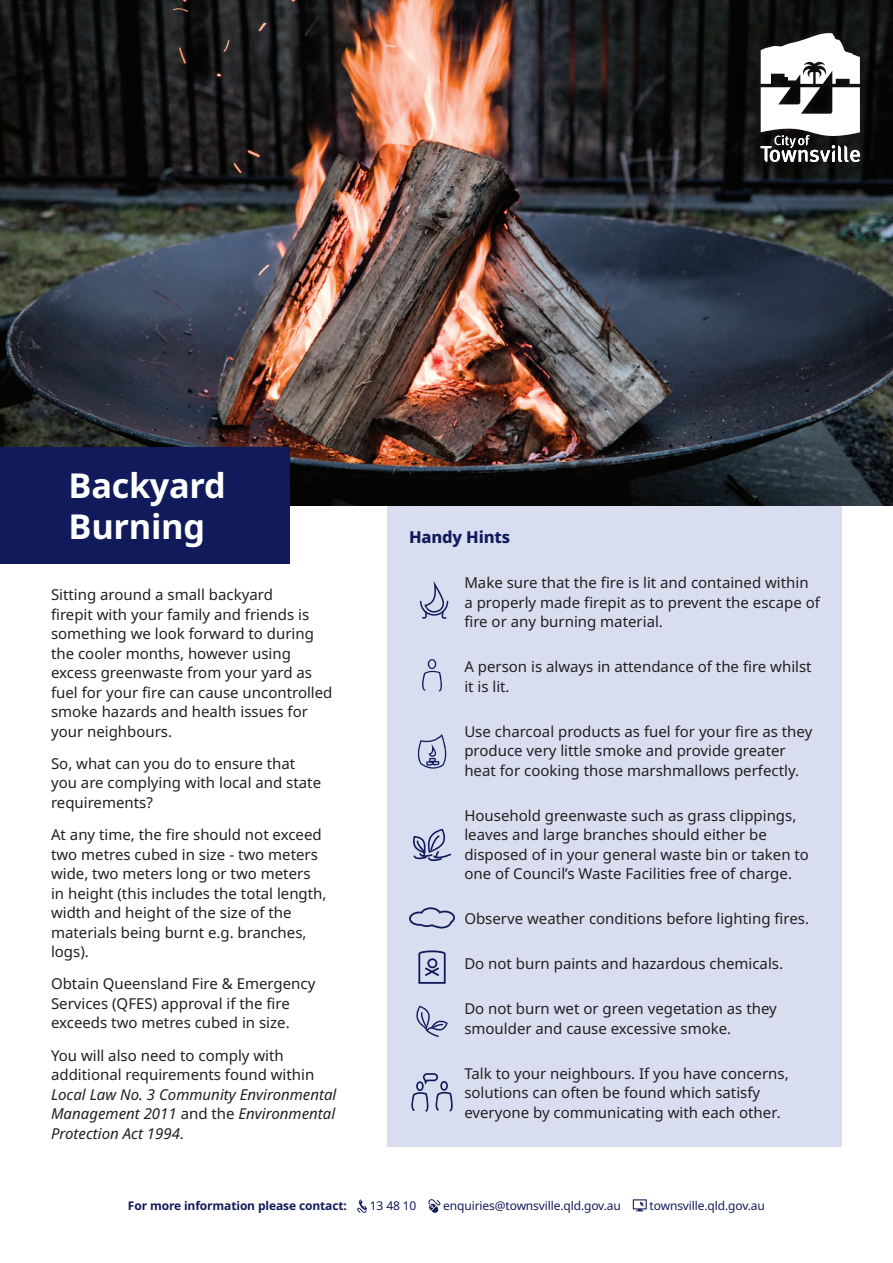
<style>
.page{position:relative;width:893px;height:1263px;background:#fff}
.page>*{position:absolute;margin:0;border:0;box-sizing:border-box;transform-origin:0 0}
.t1{font:700 34.35px/41.2px "Noto Sans";letter-spacing:-.01em;color:#fff}
.t2{font:800 16.5px "Noto Sans";letter-spacing:-.01em;color:#111b5b}
.t3{font:15px/19.5px "Noto Sans";color:#231f20}
.t4{font:italic 15px/19.5px "Noto Sans";color:#231f20;text-align:justify}
.t5{font:12px "Noto Sans";letter-spacing:-.01em;color:#111b5b}
.t6{font:700 12px "Noto Sans";letter-spacing:-.01em;color:#111b5b}
.s1{font-style:normal}
</style>
<div class="page">
<div style="left:388px;top:504px;width:454px;height:643px;background:#d8def0"></div>
<img style="left:0;top:0;width:893px;height:505px">
<svg style="left:357px;top:1199px;width:10px;height:14px"></svg>
<svg style="left:428px;top:1199px;width:12px;height:14px"></svg>
<svg style="left:633px;top:1199px;width:14px;height:12px"></svg>
<svg style="left:732px;top:20px;width:156px;height:156px;background:#090a09"></svg>
<div style="left:751px;top:24px;width:119px;height:147px;background:#231f20;opacity:.75"></div>
<svg style="left:761px;top:33px;width:99px;height:129px"></svg>
<svg style="left:420px;top:581px;width:28px;height:38px"></svg>
<svg style="left:422px;top:659px;width:21px;height:32px"></svg>
<svg style="left:417px;top:734px;width:30px;height:35px"></svg>
<svg style="left:413px;top:829px;width:38px;height:32px"></svg>
<svg style="left:409px;top:907px;width:46px;height:21px"></svg>
<svg style="left:418px;top:950px;width:28px;height:34px"></svg>
<svg style="left:416px;top:1006px;width:32px;height:31px"></svg>
<svg style="left:411px;top:1073px;width:42px;height:39px"></svg>
<div style="left:0;top:447px;width:289px;height:116px;background:#111b5b"></div>
<h1 class="t1" style="left:69px;top:466px;width:159px">Backyard<br>Burning</h1>
<p class="t3" style="left:51px;top:585px;width:283px">Sitting around a small backyard<br>firepit with your family and friends is something we look forward to during the cooler months, however using excess greenwaste from your yard as fuel for your fire can cause uncontrolled smoke hazards and health issues for your neighbours.</p>
<p class="t3" style="left:51px;top:754px;width:272px">So, what can you do to ensure that you are complying with local and state requirements?</p>
<p class="t3" style="left:51px;top:825px;width:277px">At any time, the fire should not exceed two metres cubed in size - two meters wide, two meters long or two meters in height (this includes the total length, width and height of the size of the materials being burnt e.g. branches, logs).</p>
<p class="t3" style="left:51px;top:974px;width:266px">Obtain Queensland Fire &amp; Emergency<br>Services (QFES) approval if the fire exceeds two metres cubed in size.</p>
<p class="t3" style="left:51px;top:1046px;width:265px">You will also need to comply with additional requirements found within</p>
<p class="t4" style="left:51px;top:1085px;width:287px">Local Law No. 3 Community Environmental Management 2011 <span class="s1">and the</span> Environmental Protection Act 1994<span class="s1">.</span></p>
<p class="t2" style="left:409px;top:525px;width:102px">Handy Hints</p>
<p class="t3" style="left:464px;top:573px;width:357px">Make sure that the fire is lit and contained within a properly made firepit as to prevent the escape of fire or any burning material.</p>
<p class="t3" style="left:464px;top:657px;width:349px">A person is always in attendance of the fire whilst it is lit.</p>
<p class="t3" style="left:464px;top:722px;width:349px">Use charcoal products as fuel for your fire as they produce very little smoke and provide greater heat for cooking those marshmallows perfectly.</p>
<p class="t3" style="left:464px;top:806px;width:346px">Household greenwaste such as grass clippings, leaves and large branches should either be disposed of in your general waste bin or taken to one of Council’s Waste Facilities free of charge.</p>
<p class="t3" style="left:464px;top:909px;width:346px">Observe weather conditions before lighting fires.</p>
<p class="t3" style="left:464px;top:954px;width:320px">Do not burn paints and hazardous chemicals.</p>
<p class="t3" style="left:464px;top:999px;width:314px">Do not burn wet or green vegetation as they smoulder and cause excessive smoke.</p>
<p class="t3" style="left:464px;top:1064px;width:326px">Talk to your neighbours. If you have concerns, solutions can often be found which satisfy everyone by communicating with each other.</p>
<p class="t6" style="left:128px;top:1197px;width:220px">For more information please contact:</p>
<p class="t5" style="left:370px;top:1197px;width:48px">13 48 10</p>
<p class="t5" style="left:443px;top:1197px;width:179px">enquiries@townsville.qld.gov.au</p>
<p class="t5" style="left:650px;top:1197px;width:117px">townsville.qld.gov.au</p>
</div>
